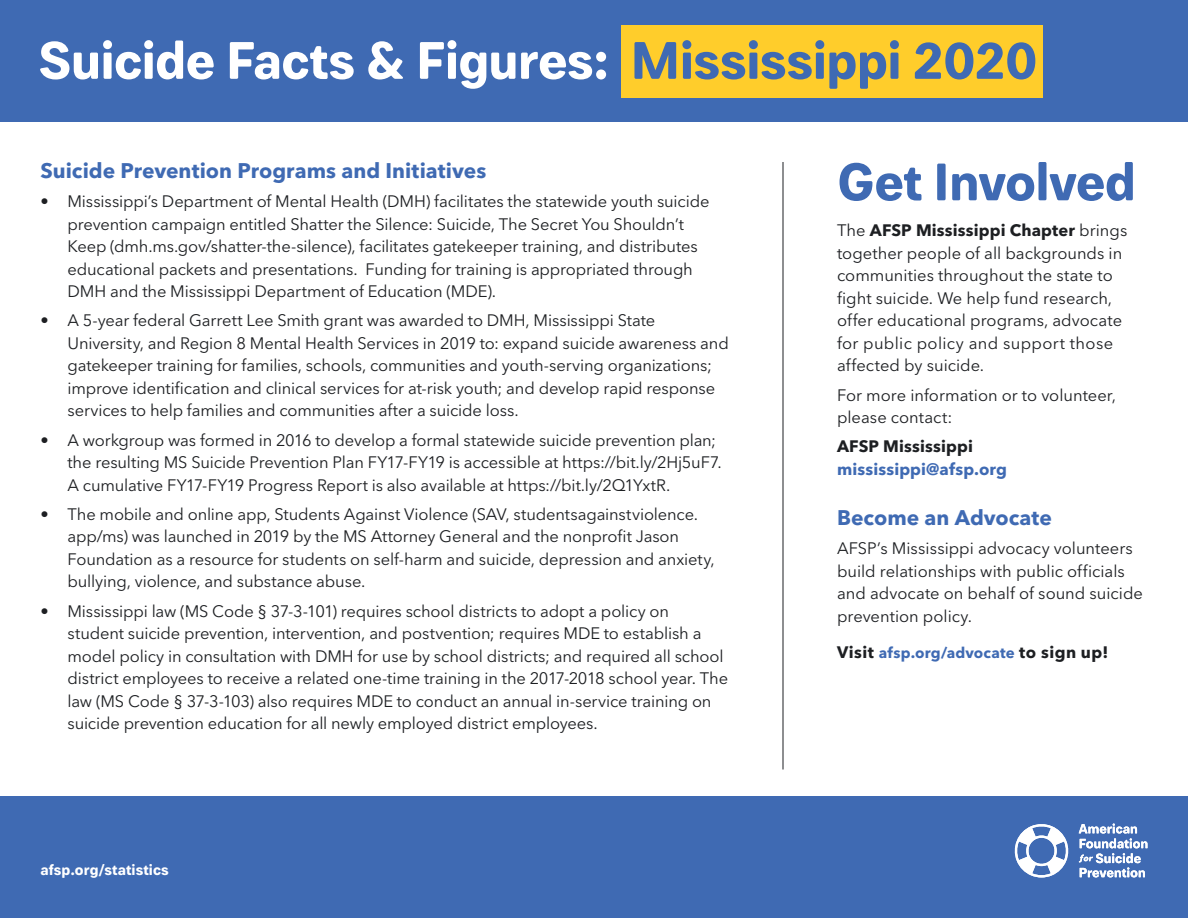
<style>
.page{position:relative;width:1188px;height:918px;background:#fff}
.page>*{position:absolute;margin:0;border:0;box-sizing:border-box;transform-origin:0 0}
.t1{font:700 52.5px "Paul Grotesk Soft";letter-spacing:-.01em;color:#fff}
.t2{font:700 52.5px "Paul Grotesk Soft";letter-spacing:-.01em;color:#3f6ab3}
.t3{font:700 21px "Avenir Next LT Pro";letter-spacing:.005em;color:#3f6ab3}
.t4{font:16.5px/22.5px "Avenir Next LT Pro";letter-spacing:-.01em;color:#1d1f22}
.t5{font:700 16.5px "Avenir Next LT Pro";letter-spacing:.01em;color:#3f6ab3}
.t6{font:700 16.5px "Avenir Next LT Pro";letter-spacing:.01em;color:#1d1f22}
.t7{font:700 15px "Avenir Next LT Pro";letter-spacing:.015em;color:#3f6ab3}
.t8{font:700 15px "Paul Grotesk Soft";letter-spacing:.005em;color:#fff}
.s1{color:#3f6ab3}
.s2{font-weight:700}
.s3{font-size:16.5px;color:#1d1f22}
</style>
<div class="page">
<div style="left:0;top:796px;width:1188px;height:122px;background:#3f6ab3"></div>
<svg style="left:1079px;top:823px;width:69px;height:54px"></svg>
<svg style="left:1014px;top:824px;width:55px;height:54px"></svg>
<div style="left:0;top:0;width:1188px;height:122px;background:#3f6ab3"></div>
<div style="left:621px;top:26px;width:422px;height:72px;background:#ffcd2b"></div>
<hr style="left:783px;top:162px;width:1px;height:608px;background:#1d1f22">
<h1 class="t1" style="left:39px;top:29px;width:1000px">Suicide Facts &amp; Figures: <span class="s1">Mississippi 2020</span></h1>
<p class="t3" style="left:40px;top:158px;width:447px">Suicide Prevention Programs and Initiatives</p>
<p class="t4" style="left:67px;top:190px;width:643px;text-indent:-27px">• Mississippi’s Department of Mental Health (DMH) facilitates the statewide youth suicide prevention campaign entitled Shatter the Silence: Suicide, The Secret You Shouldn’t Keep (dmh.ms.gov/shatter-the-silence), facilitates gatekeeper training, and distributes educational packets and presentations. Funding for training is appropriated through DMH and the Mississippi Department of Education (MDE).</p>
<p class="t4" style="left:67px;top:309px;width:663px;text-indent:-27px">• A 5-year federal Garrett Lee Smith grant was awarded to DMH, Mississippi State University, and Region 8 Mental Health Services in 2019 to: expand suicide awareness and gatekeeper training for families, schools, communities and youth-serving organizations; improve identification and clinical services for at-risk youth; and develop rapid response services to help families and communities after a suicide loss.</p>
<p class="t4" style="left:67px;top:429px;width:656px;text-indent:-27px">• A workgroup was formed in 2016 to develop a formal statewide suicide prevention plan; the resulting MS Suicide Prevention Plan FY17-FY19 is accessible at https://bit.ly/2Hj5uF7.<br>A cumulative FY17-FY19 Progress Report is also available at https://bit.ly/2Q1YxtR.</p>
<p class="t4" style="left:67px;top:503px;width:649px;text-indent:-27px">• The mobile and online app, Students Against Violence (SAV, studentsagainstviolence. app/ms) was launched in 2019 by the MS Attorney General and the nonprofit Jason Foundation as a resource for students on self-harm and suicide, depression and anxiety, bullying, violence, and substance abuse.</p>
<p class="t4" style="left:67px;top:600px;width:662px;text-indent:-27px">• Mississippi law (MS Code § 37-3-101) requires school districts to adopt a policy on student suicide prevention, intervention, and postvention; requires MDE to establish a model policy in consultation with DMH for use by school districts; and required all school district employees to receive a related one-time training in the 2017-2018 school year. The law (MS Code § 37-3-103) also requires MDE to conduct an annual in-service training on suicide prevention education for all newly employed district employees.</p>
<p class="t8" style="left:40px;top:861px;width:130px">afsp.org/statistics</p>
<h1 class="t2" style="left:837px;top:151px;width:300px">Get Involved</h1>
<p class="t4" style="left:837px;top:219px;width:292px">The <span class="s2">AFSP Mississippi Chapter</span> brings together people of all backgrounds in communities throughout the state to fight suicide. We help fund research, offer educational programs, advocate for public policy and support those affected by suicide.</p>
<p class="t4" style="left:837px;top:384px;width:280px">For more information or to volunteer, please contact:</p>
<p class="t6" style="left:837px;top:436px;width:137px">AFSP Mississippi</p>
<p class="t5" style="left:837px;top:459px;width:172px">mississippi@afsp.org</p>
<p class="t3" style="left:837px;top:505px;width:217px">Become an Advocate</p>
<p class="t4" style="left:837px;top:537px;width:307px">AFSP’s Mississippi advocacy volunteers build relationships with public officials and advocate on behalf of sound suicide prevention policy.</p>
<p class="t7" style="left:837px;top:643px;width:273px"><span class="s3">Visit</span> afsp.org/advocate <span class="s3">to sign up!</span></p>
</div>
